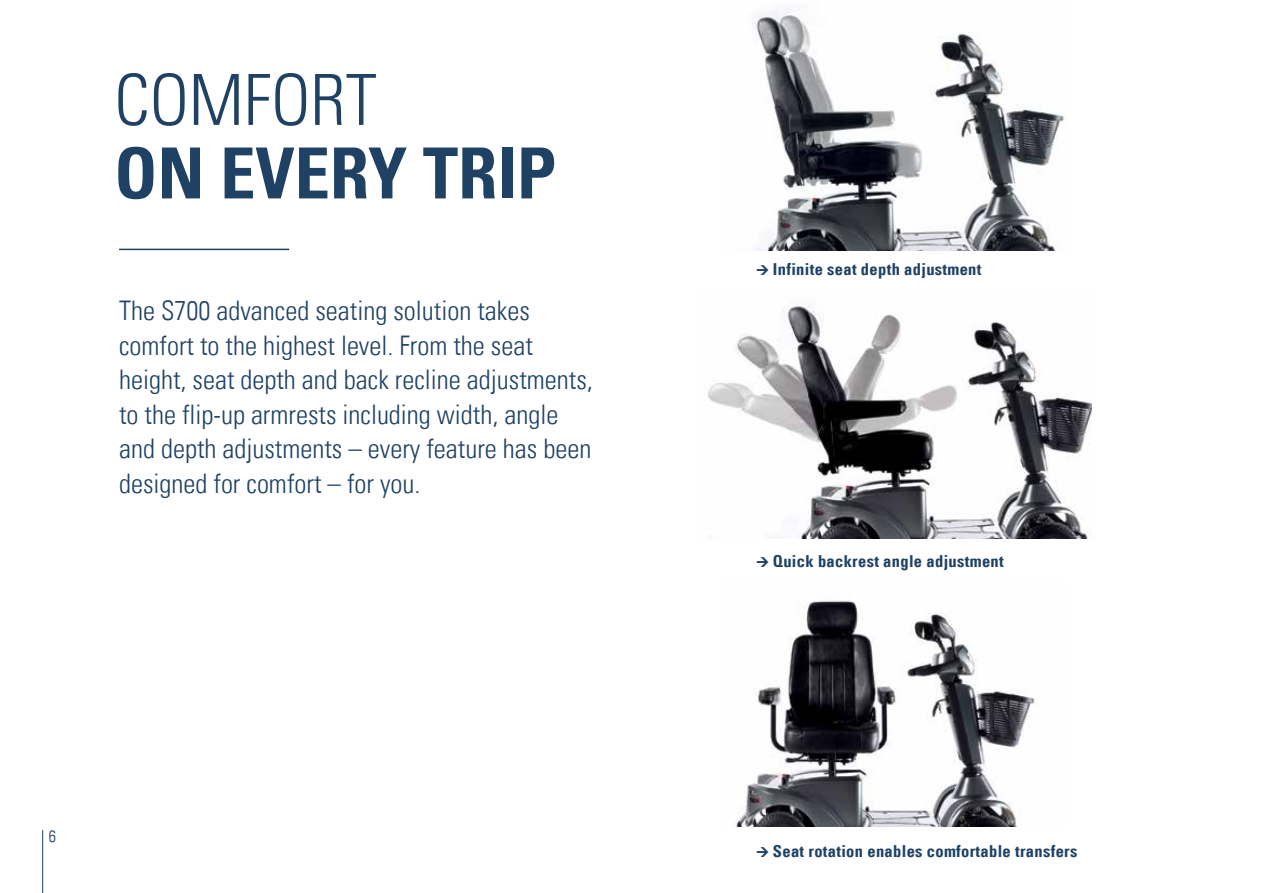
<style>
.page{position:relative;width:1263px;height:893px;background:#fff}
.page>*{position:absolute;margin:0;border:0;box-sizing:border-box;transform-origin:0 0}
.t1{font:70.5px "Univers Com 67 Bold Cond";color:#1e4164}
.t2{font:70.5px "Univers Com 47 Light Cond";color:#1e4164}
.t3{font:27px/34.5px "Univers Com 47 Light Cond";color:#1e4164}
.t4{font:16.5px "Univers Com 67 Bold Cond";letter-spacing:.02em;color:#1e4164}
.t5{font:16.5px "Univers Com 47 Light Cond";color:#1e4164}
</style>
<div class="page">
<img style="left:756px;top:9px;width:310px;height:241px">
<img style="left:708px;top:305px;width:383px;height:233px">
<img style="left:736px;top:600px;width:299px;height:227px">
<hr style="left:119px;top:249px;width:170px;height:1px;background:#1e4164">
<hr style="left:42px;top:830px;width:1px;height:63px;background:#1e4164">
<h1 class="t2" style="left:114px;top:58px;width:264px">Comfort</h1>
<h1 class="t1" style="left:114px;top:130px;width:437px">on every trip</h1>
<p class="t3" style="left:119px;top:293px;width:475px">The S700 advanced seating solution takes comfort to the highest level. From the seat height, seat depth and back recline adjustments, to the flip-up armrests including width, angle and depth adjustments – every feature has been designed for comfort – for you.</p>
<p class="t5" style="left:49px;top:826px;width:9px">6</p>
<p class="t4" style="left:773px;top:259px;width:210px">Infinite seat depth adjustment</p>
<p class="t4" style="left:773px;top:551px;width:232px">Quick backrest angle adjustment</p>
<p class="t4" style="left:773px;top:841px;width:306px">Seat rotation enables comfortable transfers</p>
</div>
